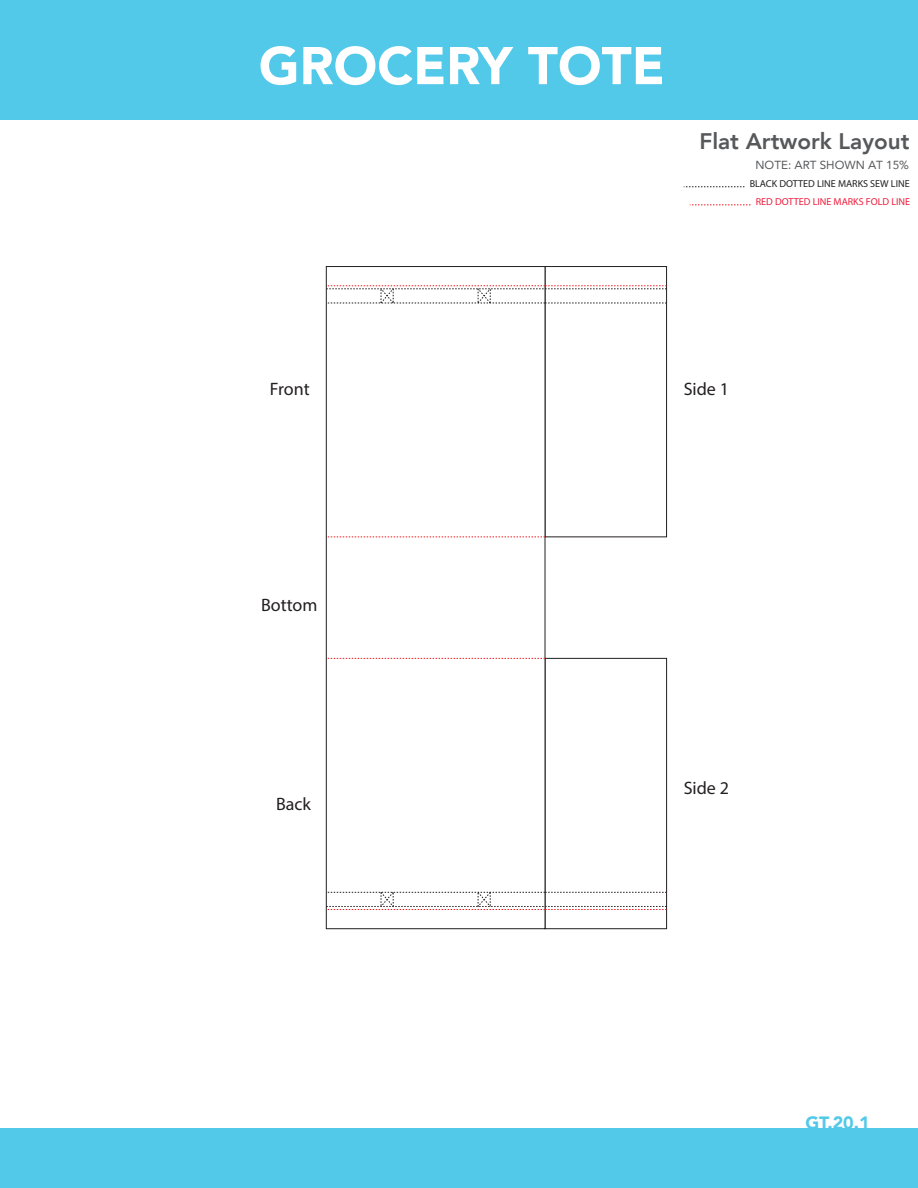
<style>
.page{position:relative;width:918px;height:1188px;background:#fff}
.page>*{position:absolute;margin:0;border:0;box-sizing:border-box;transform-origin:0 0}
.t1{font:900 52.5px "Avenir";color:#fff}
.t2{font:800 22.5px "Avenir";color:#57585a}
.t3{font:18px "Myriad Pro";color:#231f20}
.t4{font:900 17.85px "Avenir";color:#53c9ea}
.t5{font:11.7px "Avenir";color:#57585a}
.t6{font:10.05px "Myriad Pro";color:#231f20}
.t7{font:10.05px "Myriad Pro";color:#ed1d3d}
</style>
<div class="page">
<div style="left:545px;top:658px;width:122px;height:271px;background:#fff;border:1px solid #231f20"></div>
<div style="left:545px;top:266px;width:122px;height:271px;background:#fff;border:1px solid #231f20"></div>
<div style="left:326px;top:266px;width:219px;height:663px;background:#fff;border:1px solid #231f20"></div>
<svg style="left:326px;top:537px;width:219px;height:1px"></svg>
<svg style="left:326px;top:658px;width:219px;height:1px"></svg>
<svg style="left:326px;top:286px;width:341px;height:18px"></svg>
<svg style="left:326px;top:892px;width:341px;height:18px"></svg>
<div style="left:0;top:1129px;width:918px;height:59px;background:#53c9ea"></div>
<div style="left:0;top:0;width:918px;height:119px;background:#53c9ea"></div>
<svg style="left:684px;top:187px;width:60px;height:1px"></svg>
<svg style="left:690px;top:205px;width:61px;height:1px"></svg>
<h1 class="t1" style="left:259px;top:35px;width:408px">GROCERY TOTE</h1>
<h2 class="t2" style="left:699px;top:132px;width:211px">Flat Artwork Layout</h2>
<p class="t6" style="left:750px;top:177px;width:162px">BLACK DOTTED LINE MARKS SEW LINE</p>
<p class="t7" style="left:756px;top:195px;width:156px">RED DOTTED LINE MARKS FOLD LINE</p>
<p class="t5" style="left:756px;top:158px;width:155px">NOTE: ART SHOWN AT 15%</p>
<h3 class="t3" style="left:270px;top:378px;width:41px">Front</h3>
<h3 class="t3" style="left:684px;top:378px;width:47px">Side 1</h3>
<h3 class="t3" style="left:261px;top:594px;width:58px">Bottom</h3>
<h3 class="t3" style="left:276px;top:793px;width:36px">Back</h3>
<h3 class="t3" style="left:684px;top:777px;width:47px">Side 2</h3>
<h3 class="t4" style="left:805px;top:1112px;width:66px">GT.20.1</h3>
</div>
